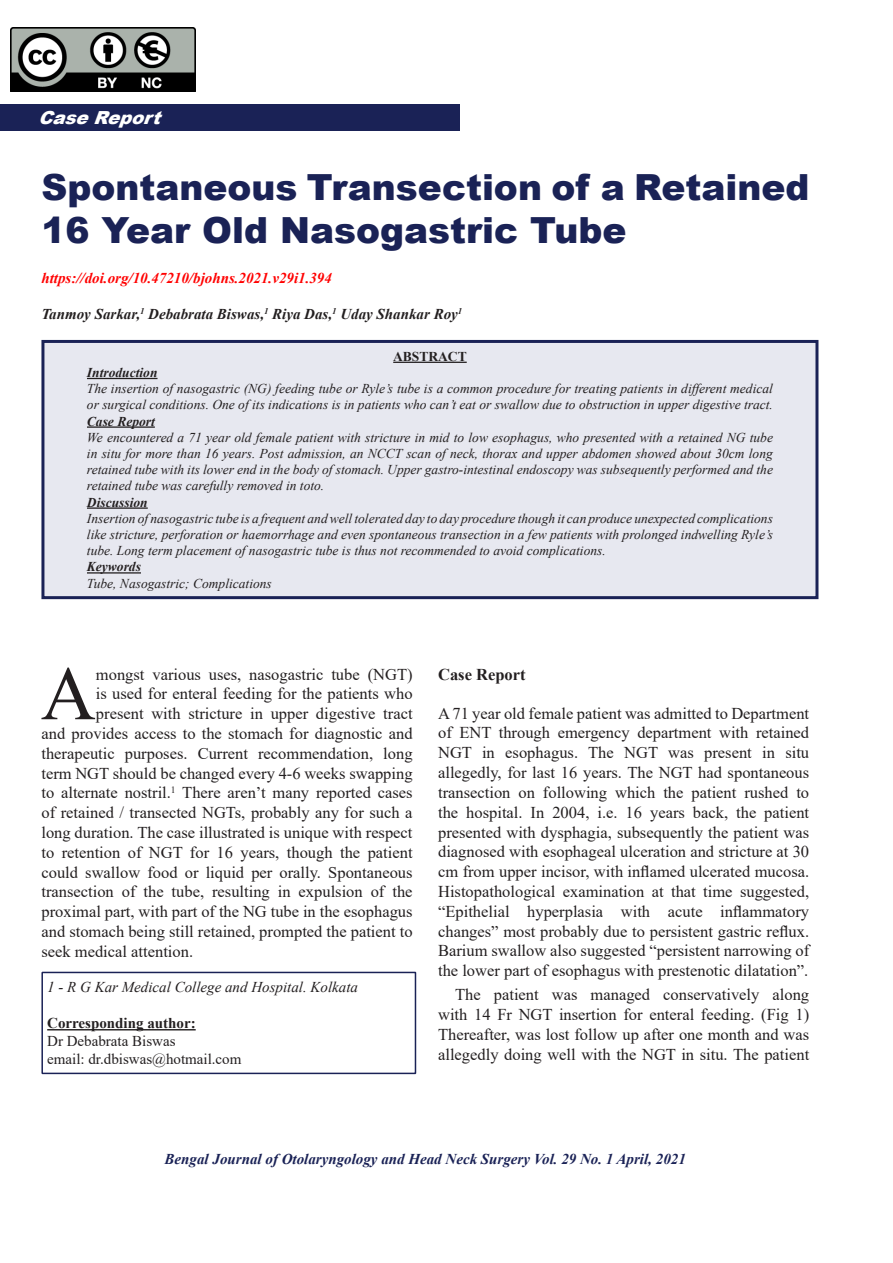
<style>
.page{position:relative;width:893px;height:1263px;background:#fff}
.page>*{position:absolute;margin:0;border:0;box-sizing:border-box;transform-origin:0 0}
.article_first_para{font:76.35px "Times New Roman";color:#231f20}
.t1{font:900 36px/43.2px "Arial";color:#1a2256}
.t2{font:italic 900 18px "Arial";color:#fff}
.article_first_para-2{font:16.5px "Times New Roman";color:#231f20}
.article_paras_1st_in{font:16.5px/19.8px "Times New Roman";color:#231f20;text-align:justify}
.Article_para_2nd_onw{font:16.5px/19.8px "Times New Roman";color:#231f20;text-align:justify}
.t3{font:700 16.5px "Times New Roman";color:#231f20}
.t4{font:italic 700 15px "Times New Roman";color:#1a2256}
.t5{font:italic 700 15px "Times New Roman";color:#231f20}
.t6{font:italic 700 15px "Times New Roman";color:#f00}
.t7{font:15px "Times New Roman";color:#231f20}
.t8{font:italic 15px "Times New Roman";color:#231f20}
.t9{font:700 15px "Times New Roman";color:#231f20}
.t10{font:italic 13.5px/16.2px "Times New Roman";color:#231f20}
.t11{font:700 13.5px "Times New Roman";color:#231f20}
.s1{font-weight:700}
</style>
<div class="page">
<img style="left:10px;top:27px;width:185px;height:65px">
<hr style="left:47px;top:1029px;width:149px;height:1px;background:#231f20">
<div style="left:41px;top:972px;width:375px;height:102px;border:2px solid #1a2256"></div>
<div style="left:43px;top:341px;width:774px;height:257px;background:#e7e8f0"></div>
<hr style="left:393px;top:362px;width:74px;height:1px;background:#231f20">
<hr style="left:87px;top:378px;width:71px;height:1px;background:#231f20">
<hr style="left:87px;top:426px;width:68px;height:2px;background:#231f20">
<hr style="left:87px;top:507px;width:61px;height:2px;background:#231f20">
<hr style="left:87px;top:572px;width:54px;height:1px;background:#231f20">
<div style="left:41px;top:340px;width:777px;height:259px;border:3px solid #1a2256"></div>
<div style="left:0;top:104px;width:459px;height:27px;background:#1a2256"></div>
<p class="t2" style="left:38px;top:104px;width:132px">CaseReport</p>
<p class="t1" style="left:41px;top:165px;width:769px">Spontaneous Transection of a Retained<br>16 Year Old Nasogastric Tube</p>
<p class="t6" style="left:41px;top:267px;width:292px">https://doi.org/10.47210/bjohns.2021.v29i1.394</p>
<p class="t5" style="left:41px;top:303px;width:422px">Tanmoy Sarkar,<sup>1</sup> Debabrata Biswas,<sup>1</sup> Riya Das,<sup>1</sup> Uday Shankar Roy<sup>1</sup></p>
<p class="t11" style="left:393px;top:347px;width:75px">ABSTRACT</p>
<p class="t10" style="left:87px;top:364px;width:687px"><span class="s1">Introduction<br></span>The insertion of nasogastric (NG) feeding tube or Ryle’s tube is a common procedure for treating patients in different medical or surgical conditions. One of its indications is in patients who can’t eat or swallow due to obstruction in upper digestive tract.<br><span class="s1">Case Report<br></span>We encountered a 71 year old female patient with stricture in mid to low esophagus, who presented with a retained NG tube in situ for more than 16 years. Post admission, an NCCT scan of neck, thorax and upper abdomen showed about 30cm long retained tube with its lower end in the body of stomach. Upper gastro-intestinal endoscopy was subsequently performed and the retained tube was carefully removed in toto.<br><span class="s1">Discussion<br></span>Insertion of nasogastric tube is a frequent and well tolerated day to day procedure though it can produce unexpected complications like stricture, perforation or haemorrhage and even spontaneous transection in a few patients with prolonged indwelling Ryle’s tube. Long term placement of nasogastric tube is thus not recommended to avoid complications.<br><span class="s1">Keywords<br></span>Tube, Nasogastric; Complications</p>
<p class="article_first_para" style="left:41px;top:640px;width:57px">A</p>
<p class="article_first_para-2" style="left:96px;top:662px;width:318px">mongst various uses, nasogastric tube (NGT)</p>
<p class="article_first_para-2" style="left:96px;top:682px;width:318px">is used for enteral feeding for the patients who</p>
<p class="article_first_para-2" style="left:96px;top:702px;width:318px">present with stricture in upper digestive tract</p>
<p class="article_first_para-2" style="left:41px;top:722px;width:373px">and provides access to the stomach for diagnostic and</p>
<p class="article_first_para-2" style="left:41px;top:742px;width:373px">therapeutic purposes. Current recommendation, long</p>
<p class="article_first_para-2" style="left:41px;top:761px;width:373px">term NGT should be changed every 4-6 weeks swapping</p>
<p class="article_first_para-2" style="left:41px;top:781px;width:373px">to alternate nostril.<sup>1</sup> There aren’t many reported cases</p>
<p class="article_first_para-2" style="left:41px;top:801px;width:373px">of retained / transected NGTs, probably any for such a</p>
<p class="article_first_para-2" style="left:41px;top:821px;width:373px">long duration. The case illustrated is unique with respect</p>
<p class="article_first_para-2" style="left:41px;top:841px;width:373px">to retention of NGT for 16 years, though the patient</p>
<p class="article_first_para-2" style="left:41px;top:860px;width:373px">could swallow food or liquid per orally. Spontaneous</p>
<p class="article_first_para-2" style="left:41px;top:880px;width:373px">transection of the tube, resulting in expulsion of the</p>
<p class="article_first_para-2" style="left:41px;top:900px;width:373px">proximal part, with part of the NG tube in the esophagus</p>
<p class="article_first_para-2" style="left:41px;top:920px;width:373px">and stomach being still retained, prompted the patient to</p>
<p class="article_first_para-2" style="left:41px;top:940px;width:153px">seek medical attention.</p>
<p class="t8" style="left:47px;top:977px;width:312px">1 - R G Kar Medical College and Hospital. Kolkata</p>
<p class="t9" style="left:47px;top:1012px;width:150px">Corresponding author:</p>
<p class="t7" style="left:47px;top:1030px;width:130px">Dr Debabrata Biswas</p>
<p class="t7" style="left:47px;top:1048px;width:196px">email: dr.dbiswas@hotmail.com</p>
<p class="t3" style="left:438px;top:662px;width:89px">Case Report</p>
<p class="article_paras_1st_in" style="left:438px;top:703px;width:373px">A 71 year old female patient was admitted to Department of ENT through emergency department with retained NGT in esophagus. The NGT was present in situ allegedly, for last 16 years. The NGT had spontaneous transection on following which the patient rushed to the hospital. In 2004, i.e. 16 years back, the patient presented with dysphagia, subsequently the patient was diagnosed with esophageal ulceration and stricture at 30 cm from upper incisor, with inflamed ulcerated mucosa.<br>Histopathological examination at that time suggested, “Epithelial hyperplasia with acute inflammatory changes” most probably due to persistent gastric reflux.<br>Barium swallow also suggested “persistent narrowing of the lower part of esophagus with prestenotic dilatation”.</p>
<p class="Article_para_2nd_onw" style="left:438px;top:984px;width:373px;text-indent:17px">The patient was managed conservatively along with 14 Fr NGT insertion for enteral feeding. (Fig 1)<br>Thereafter, was lost follow up after one month and was allegedly doing well with the NGT in situ. The patient</p>
<p class="t4" style="left:165px;top:1148px;width:523px">Bengal Journal of Otolaryngology and Head Neck Surgery Vol. 29 No. 1 April, 2021</p>
</div>
